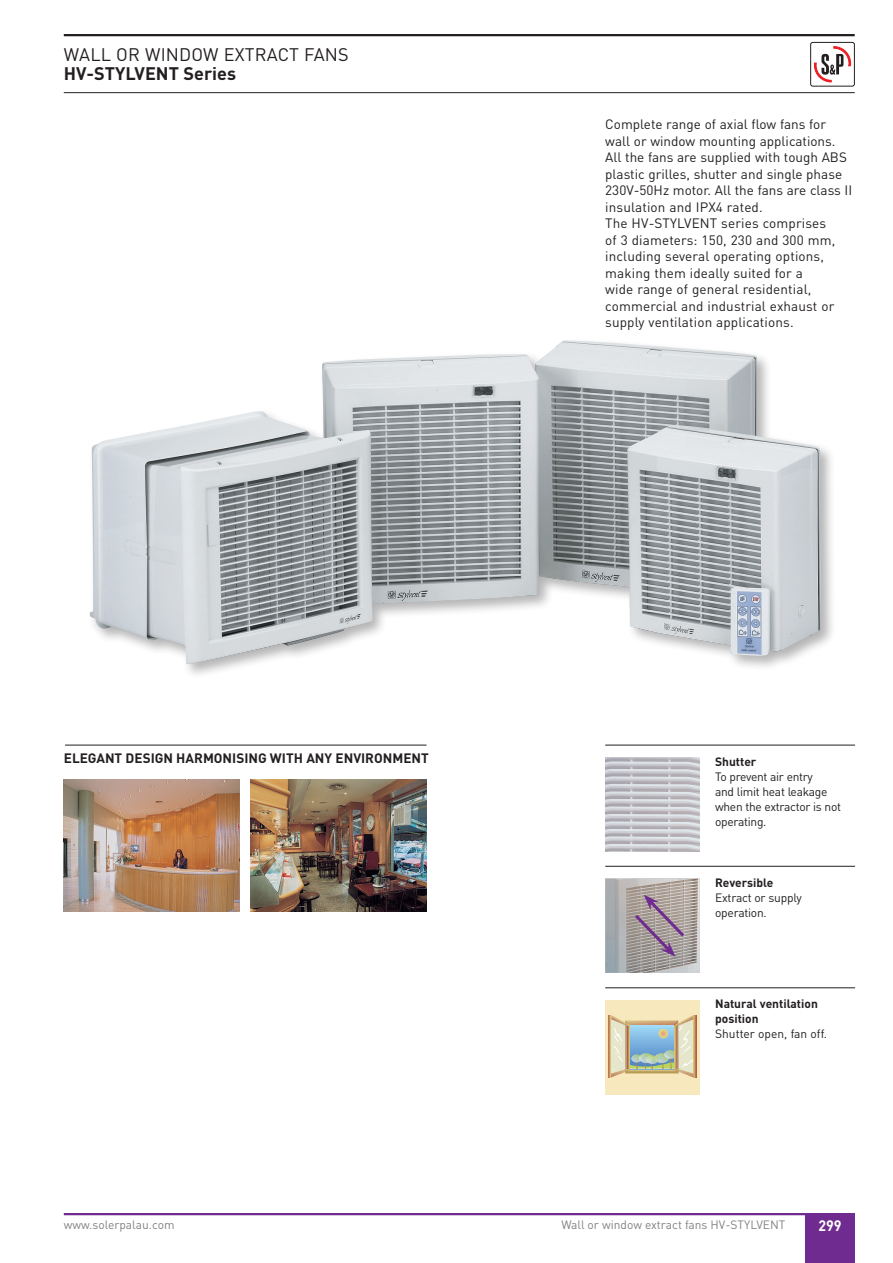
<style>
.page{position:relative;width:893px;height:1263px;background:#fff}
.page>*{position:absolute;margin:0;border:0;box-sizing:border-box;transform-origin:0 0}
.t1{font:18px "DIN Pro";letter-spacing:.01em;color:#231f20}
.t2{font:700 18px "DIN Pro";color:#231f20}
.t3{font:700 15px "DIN Pro";color:#fff;scale:.95 1}
.t4{font:13.5px/16.5px "DIN Pro";letter-spacing:.01em;color:#231f20}
.t5{font:700 13.5px "DIN Pro";color:#231f20}
.t6{font:12px/15px "DIN Pro";letter-spacing:-.025em;color:#231f20}
.t7{font:12px "DIN Pro";color:#808285}
.t8{font:700 12px/15px "DIN Pro";color:#231f20}
.t9{font:12px "DIN Pro";color:#231f20}
</style>
<div class="page">
<div style="left:805px;top:1214px;width:50px;height:49px;background:#702b91"></div>
<hr style="left:64px;top:34px;width:791px;height:2px;background:#231f20">
<hr style="left:64px;top:92px;width:791px;height:1px;background:#231f20">
<svg style="left:814px;top:47px;width:37px;height:36px"></svg>
<div style="left:810px;top:42px;width:45px;height:44px;border:1px solid #231f20;border-radius:2px"></div>
<hr style="left:64px;top:1213px;width:791px;height:2px;background:#702b91">
<div style="left:87px;top:337px;width:750px;height:342px;background:#231f20;opacity:.33"></div>
<img style="left:89px;top:340px;width:732px;height:324px">
<img style="left:251px;top:780px;width:175px;height:131px">
<img style="left:64px;top:780px;width:176px;height:131px">
<hr style="left:605px;top:745px;width:250px;height:1px;background:#231f20">
<img style="left:605px;top:757px;width:94px;height:95px">
<img style="left:605px;top:879px;width:94px;height:94px">
<hr style="left:605px;top:866px;width:250px;height:1px;background:#231f20">
<svg style="left:632px;top:895px;width:55px;height:62px;background:#a4959c"></svg>
<div style="left:605px;top:1000px;width:94px;height:94px;background:#f7e8bd"></div>
<hr style="left:696px;top:1015px;width:1px;height:62px;background:#b75b45">
<svg style="left:608px;top:1015px;width:88px;height:62px;background:#c1c5b1"></svg>
<hr style="left:605px;top:987px;width:250px;height:1px;background:#231f20">
<hr style="left:65px;top:745px;width:361px;height:1px;background:#231f20">
<h1 class="t1" style="left:64px;top:42px;width:286px">WALL OR WINDOW EXTRACT FANS</h1>
<h1 class="t2" style="left:64px;top:61px;width:174px">HV-STYLVENT Series</h1>
<p class="t5" style="left:64px;top:749px;width:366px">ELEGANT DESIGN HARMONISING WITH ANY ENVIRONMENT</p>
<p class="t4" style="left:605px;top:116px;width:248px">Complete range of axial flow fans for wall or window mounting applications.<br>All the fans are supplied with tough ABS plastic grilles, shutter and single phase 230V-50Hz motor. All the fans are class II insulation and IPX4 rated.<br>The HV-STYLVENT series comprises<br>of 3 diameters: 150, 230 and 300 mm, including several operating options, making them ideally suited for a<br>wide range of general residential, commercial and industrial exhaust or supply ventilation applications.</p>
<p class="t8" style="left:715px;top:753px;width:43px">Shutter</p>
<p class="t6" style="left:715px;top:768px;width:127px">To prevent air entry<br>and limit heat leakage when the extractor is not operating.</p>
<p class="t8" style="left:715px;top:874px;width:60px">Reversible</p>
<p class="t6" style="left:715px;top:889px;width:88px">Extract or supply operation.</p>
<p class="t8" style="left:715px;top:996px;width:104px">Natural ventilation position</p>
<p class="t9" style="left:715px;top:1026px;width:113px">Shutter open, fan off.</p>
<p class="t7" style="left:64px;top:1216px;width:112px">www.solerpalau.com</p>
<p class="t7" style="left:561px;top:1216px;width:226px">Wall or window extract fans HV-STYLVENT</p>
<p class="t3" style="left:818px;top:1215px;width:26px">299</p>
</div>
